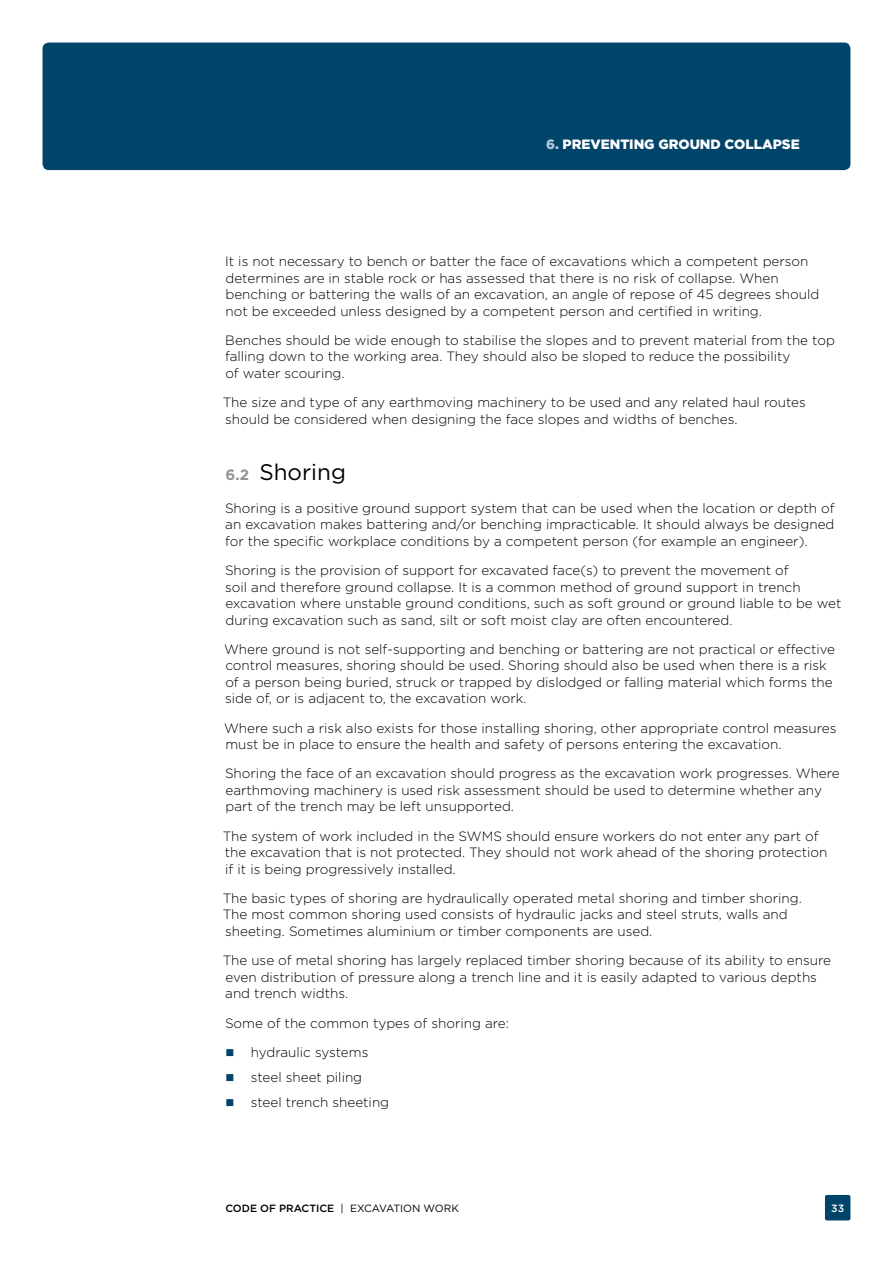
<style>
.page{position:relative;width:893px;height:1263px;background:#fff}
.page>*{position:absolute;margin:0;border:0;box-sizing:border-box;transform-origin:0 0}
.Header_2{font:22.5px "Gotham";color:#000}
.Body_copy{font:300 13.5px/16.5px "Gotham";color:#000}
.Running_header{font:900 13.5px "Gotham";color:#fff}
.t1{font:10.5px "Gotham";color:#000}
.t2{font:500 10.5px "Gotham";color:#fff}
.s1{color:#b1c6da}
.s2{font-weight:700;font-size:15px;color:#939598}
.s3{font-weight:500}
</style>
<div class="page">
<div style="left:43px;top:43px;width:807px;height:127px;background:#00446a;border-radius:6px"></div>
<div style="left:825px;top:1195px;width:25px;height:25px;background:#00446a;border-radius:2px"></div>
<p class="Running_header" style="left:546px;top:136px;width:255px"><span class="s1">6.</span> PREVENTING GROUND COLLAPSE</p>
<p class="Body_copy" style="left:225px;top:253px;width:596px">It is not necessary to bench or batter the face of excavations which a competent person determines are in stable rock or has assessed that there is no risk of collapse. When benching or battering the walls of an excavation, an angle of repose of 45 degrees should not be exceeded unless designed by a competent person and certified in writing.</p>
<p class="Body_copy" style="left:225px;top:332px;width:611px">Benches should be wide enough to stabilise the slopes and to prevent material from the top falling down to the working area. They should also be sloped to reduce the possibility<br>of water scouring.</p>
<p class="Body_copy" style="left:223px;top:394px;width:585px">The size and type of any earthmoving machinery to be used and any related haul routes should be considered when designing the face slopes and widths of benches.</p>
<h2 class="Header_2" style="left:225px;top:458px;width:122px"><span class="s2">6.2</span> Shoring</h2>
<p class="Body_copy" style="left:225px;top:500px;width:611px;text-align:justify">Shoring is a positive ground support system that can be used when the location or depth of an excavation makes battering and/or benching impracticable. It should always be designed for the specific workplace conditions by a competent person (for example an engineer).</p>
<p class="Body_copy" style="left:225px;top:562px;width:618px">Shoring is the provision of support for excavated face(s) to prevent the movement of<br>soil and therefore ground collapse. It is a common method of ground support in trench excavation where unstable ground conditions, such as soft ground or ground liable to be wet during excavation such as sand, silt or soft moist clay are often encountered.</p>
<p class="Body_copy" style="left:224px;top:641px;width:612px">Where ground is not self-supporting and benching or battering are not practical or effective control measures, shoring should be used. Shoring should also be used when there is a risk of a person being buried, struck or trapped by dislodged or falling material which forms the side of, or is adjacent to, the excavation work.</p>
<p class="Body_copy" style="left:224px;top:719px;width:614px">Where such a risk also exists for those installing shoring, other appropriate control measures must be in place to ensure the health and safety of persons entering the excavation.</p>
<p class="Body_copy" style="left:225px;top:765px;width:616px">Shoring the face of an excavation should progress as the excavation work progresses. Where earthmoving machinery is used risk assessment should be used to determine whether any part of the trench may be left unsupported.</p>
<p class="Body_copy" style="left:223px;top:828px;width:606px">The system of work included in the SWMS should ensure workers do not enter any part of the excavation that is not protected. They should not work ahead of the shoring protection if it is being progressively installed.</p>
<p class="Body_copy" style="left:223px;top:890px;width:581px">The basic types of shoring are hydraulically operated metal shoring and timber shoring.<br>The most common shoring used consists of hydraulic jacks and steel struts, walls and sheeting. Sometimes aluminium or timber components are used.</p>
<p class="Body_copy" style="left:223px;top:952px;width:610px">The use of metal shoring has largely replaced timber shoring because of its ability to ensure even distribution of pressure along a trench line and it is easily adapted to various depths and trench widths.</p>
<p class="Body_copy" style="left:225px;top:1014px;width:286px">Some of the common types of shoring are:</p>
<p class="Body_copy" style="left:251px;top:1044px;width:119px">hydraulic systems</p>
<p class="Body_copy" style="left:251px;top:1069px;width:113px">steel sheet piling</p>
<p class="Body_copy" style="left:251px;top:1094px;width:140px">steel trench sheeting</p>
<p class="t1" style="left:225px;top:1202px;width:235px"><span class="s3">CODE OF PRACTICE</span> | EXCAVATION WORK</p>
<p class="t2" style="left:831px;top:1202px;width:14px">33</p>
</div>
